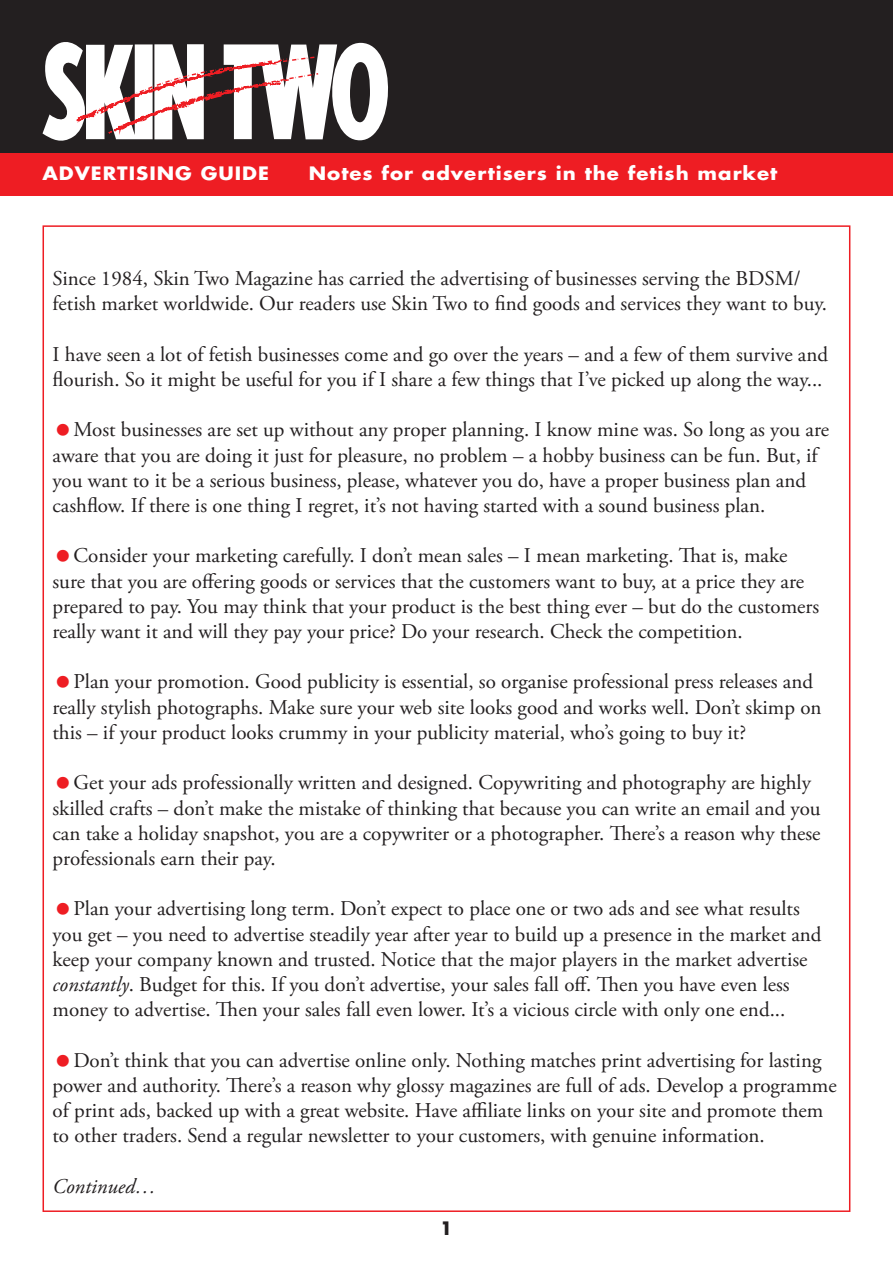
<style>
.page{position:relative;width:893px;height:1263px;background:#fff}
.page>*{position:absolute;margin:0;border:0;box-sizing:border-box;transform-origin:0 0}
.t1{font:21px/25.2px "Adobe Garamond Pro";color:#231f20}
.t2{font:italic 21px "Adobe Garamond Pro";color:#231f20}
.t3{font:700 18px "Futura";letter-spacing:.05em;color:#fff;scale:1.1 1}
.t4{font:700 18px "Futura";color:#231f20}
.s1{font-style:italic}
</style>
<div class="page">
<div style="left:0;top:0;width:893px;height:153px;background:#231f20"></div>
<div style="left:0;top:153px;width:893px;height:43px;background:#ee1d23"></div>
<svg style="left:43px;top:43px;width:345px;height:97px"></svg>
<p class="t3" style="left:43px;top:161px;width:207px">ADVERTISING GUIDE</p>
<p class="t3" style="left:309px;top:161px;width:427px">Notes for advertisers in the fetish market</p>
<p class="t1" style="left:53px;top:267px;width:776px">Since 1984, Skin Two Magazine has carried the advertising of businesses serving the BDSM/ fetish market worldwide. Our readers use Skin Two to find goods and services they want to buy.</p>
<p class="t1" style="left:53px;top:342px;width:777px">I have seen a lot of fetish businesses come and go over the years – and a few of them survive and flourish. So it might be useful for you if I share a few things that I’ve picked up along the way...</p>
<p class="t1" style="left:53px;top:418px;width:778px;text-indent:21px">Most businesses are set up without any proper planning. I know mine was. So long as you are aware that you are doing it just for pleasure, no problem – a hobby business can be fun. But, if you want to it be a serious business, please, whatever you do, have a proper business plan and cashflow. If there is one thing I regret, it’s not having started with a sound business plan.</p>
<p class="t1" style="left:53px;top:544px;width:768px;text-indent:21px">Consider your marketing carefully. I don’t mean sales – I mean marketing. That is, make sure that you are offering goods or services that the customers want to buy, at a price they are prepared to pay. You may think that your product is the best thing ever – but do the customers really want it and will they pay your price? Do your research. Check the competition.</p>
<p class="t1" style="left:53px;top:670px;width:771px;text-indent:21px">Plan your promotion. Good publicity is essential, so organise professional press releases and really stylish photographs. Make sure your web site looks good and works well. Don’t skimp on this – if your product looks crummy in your publicity material, who’s going to buy it?</p>
<p class="t1" style="left:53px;top:771px;width:770px;text-indent:21px">Get your ads professionally written and designed. Copywriting and photography are highly skilled crafts – don’t make the mistake of thinking that because you can write an email and you can take a holiday snapshot, you are a copywriter or a photographer. There’s a reason why these professionals earn their pay.</p>
<p class="t1" style="left:53px;top:897px;width:771px;text-indent:21px">Plan your advertising long term. Don’t expect to place one or two ads and see what results you get – you need to advertise steadily year after year to build up a presence in the market and keep your company known and trusted. Notice that the major players in the market advertise <span class="s1">constantly</span>. Budget for this. If you don’t advertise, your sales fall off. Then you have even less money to advertise. Then your sales fall even lower. It’s a vicious circle with only one end...</p>
<p class="t1" style="left:53px;top:1048px;width:786px;text-indent:21px">Don’t think that you can advertise online only. Nothing matches print advertising for lasting power and authority. There’s a reason why glossy magazines are full of ads. Develop a programme of print ads, backed up with a great website. Have affiliate links on your site and promote them to other traders. Send a regular newsletter to your customers, with genuine information.</p>
<p class="t2" style="left:53px;top:1173px;width:105px">Continued…</p>
<p class="t4" style="left:440px;top:1215px;width:14px">1</p>
</div>
